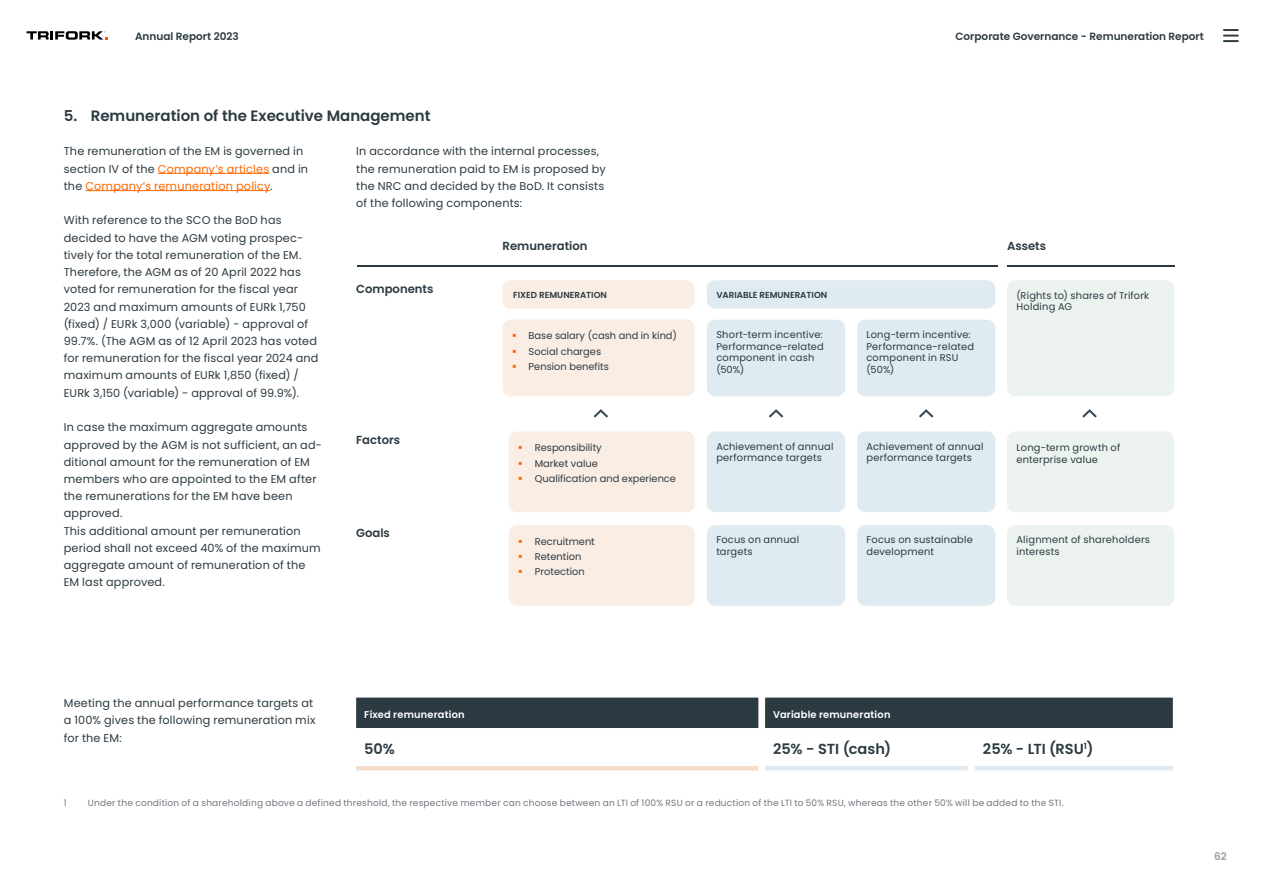
<style>
.page{position:relative;width:1263px;height:893px;background:#fff}
.page>*{position:absolute;margin:0;border:0;box-sizing:border-box;transform-origin:0 0}
.t1{font:600 15px "Poppins";color:#2c3a42}
.t2{font:600 14.55px "Poppins";color:#2c3a42}
.t3{font:600 11.7px "Poppins";color:#2c3a42}
.t4{font:11.25px/17.2px "Poppins";letter-spacing:.015em;color:#2c3a42}
.t5{font:600 10.5px "Poppins";color:#2c3a42}
.t6{font:600 10.5px "Poppins";color:#9d9ea4}
.t7{font:9.75px/11.7px "Poppins";letter-spacing:.015em;color:#2c3a42}
.t8{font:600 9.75px "Poppins";letter-spacing:.02em;color:#fff}
.t9{font:9px "Poppins";letter-spacing:.025em;color:#72777e}
.t10{font:600 8.7px "Poppins";color:#2c3a42}
.s1{color:#f60}
</style>
<div class="page">
<svg style="left:27px;top:31px;width:81px;height:9px"></svg>
<svg style="left:1223px;top:29px;width:16px;height:13px"></svg>
<hr style="left:158px;top:173px;width:111px;height:1px;background:#f60">
<hr style="left:85px;top:190px;width:185px;height:1px;background:#f60">
<div style="left:356px;top:698px;width:817px;height:30px;background:#2c3a42"></div>
<hr style="left:975px;top:766px;width:198px;height:4px;background:#e0ebf1">
<hr style="left:356px;top:766px;width:402px;height:4px;background:#f5dbc9">
<hr style="left:765px;top:766px;width:203px;height:4px;background:#e0ebf1">
<div style="left:503px;top:319px;width:192px;height:77px;background:#faede4;border-radius:8px"></div>
<div style="left:707px;top:320px;width:138px;height:76px;background:#e0ebf1;border-radius:8px"></div>
<div style="left:857px;top:320px;width:138px;height:76px;background:#e0ebf1;border-radius:8px"></div>
<div style="left:1007px;top:280px;width:167px;height:116px;background:#ecf3ef;border-radius:8px"></div>
<div style="left:1007px;top:431px;width:167px;height:81px;background:#ecf3ef;border-radius:8px"></div>
<div style="left:1007px;top:525px;width:167px;height:81px;background:#ecf3ef;border-radius:8px"></div>
<hr style="left:357px;top:265px;width:640px;height:1px;background:#2c3a42">
<hr style="left:1007px;top:265px;width:167px;height:1px;background:#2c3a42">
<div style="left:509px;top:431px;width:186px;height:81px;background:#faede4;border-radius:8px"></div>
<div style="left:707px;top:431px;width:138px;height:81px;background:#e0ebf1;border-radius:8px"></div>
<div style="left:857px;top:431px;width:138px;height:81px;background:#e0ebf1;border-radius:8px"></div>
<div style="left:509px;top:525px;width:186px;height:81px;background:#faede4;border-radius:8px"></div>
<div style="left:707px;top:525px;width:138px;height:81px;background:#e0ebf1;border-radius:8px"></div>
<div style="left:857px;top:525px;width:138px;height:81px;background:#e0ebf1;border-radius:8px"></div>
<svg style="left:593px;top:409px;width:15px;height:9px"></svg>
<svg style="left:769px;top:409px;width:14px;height:9px"></svg>
<svg style="left:919px;top:409px;width:14px;height:9px"></svg>
<svg style="left:1082px;top:409px;width:15px;height:9px"></svg>
<div style="left:503px;top:280px;width:192px;height:29px;background:#faede4;border-radius:8px"></div>
<div style="left:707px;top:280px;width:288px;height:29px;background:#e0ebf1;border-radius:8px"></div>
<p class="t5" style="left:135px;top:30px;width:105px">Annual Report 2023</p>
<h1 class="t1" style="left:64px;top:107px;width:368px">5. Remuneration of the Executive Management</h1>
<p class="t5" style="left:955px;top:30px;width:250px">Corporate Governance - Remuneration Report</p>
<p class="t4" style="left:64px;top:143px;width:246px">The remuneration of the EM is governed in section IV of the <span class="s1">Company’s articles</span> and in the <span class="s1">Company’s remuneration policy</span>.</p>
<p class="t4" style="left:64px;top:212px;width:256px">With reference to the SCO the BoD has decided to have the AGM voting prospec&shy;tively for the total remuneration of the EM.<br>Therefore, the AGM as of 20 April 2022 has voted for remuneration for the fiscal year 2023 and maximum amounts of EURk 1,750 (fixed) / EURk 3,000 (variable) - approval of 99.7%. (The AGM as of 12 April 2023 has voted for remuneration for the fiscal year 2024 and maximum amounts of EURk 1,850 (fixed) / EURk 3,150 (variable) - approval of 99.9%).</p>
<p class="t4" style="left:64px;top:419px;width:260px">In case the maximum aggregate amounts approved by the AGM is not sufficient, an ad&shy;ditional amount for the remuneration of EM members who are appointed to the EM after the remunerations for the EM have been approved.<br>This additional amount per remuneration period shall not exceed 40% of the maximum aggregate amount of remuneration of the EM last approved.</p>
<p class="t4" style="left:356px;top:143px;width:251px">In accordance with the internal processes, the remuneration paid to EM is proposed by the NRC and decided by the BoD. It consists of the following components:</p>
<p class="t3" style="left:356px;top:282px;width:79px">Components</p>
<p class="t3" style="left:356px;top:433px;width:46px">Factors</p>
<p class="t3" style="left:356px;top:526px;width:35px">Goals</p>
<p class="t3" style="left:503px;top:239px;width:86px">Remuneration</p>
<p class="t10" style="left:513px;top:290px;width:95px">FIXED REMUNERATION</p>
<p class="t10" style="left:716px;top:290px;width:112px">VARIABLE REMUNERATION</p>
<p class="t7" style="left:529px;top:328px;width:150px;line-height:15.3px">Base salary (cash and in kind)<br>Social charges<br>Pension benefits</p>
<p class="t7" style="left:716px;top:329px;width:109px">Short-term incentive:<br>Performance-related component in cash (50%)</p>
<p class="t7" style="left:866px;top:329px;width:109px">Long-term incentive:<br>Performance-related component in RSU (50%)</p>
<p class="t7" style="left:535px;top:440px;width:143px;line-height:15.3px">Responsibility<br>Market value<br>Qualification and experience</p>
<p class="t7" style="left:716px;top:441px;width:119px">Achievement of annual performance targets</p>
<p class="t7" style="left:866px;top:441px;width:119px">Achievement of annual performance targets</p>
<p class="t7" style="left:535px;top:534px;width:62px;line-height:15.3px">Recruitment<br>Retention<br>Protection</p>
<p class="t7" style="left:716px;top:534px;width:84px">Focus on annual targets</p>
<p class="t7" style="left:866px;top:534px;width:108px">Focus on sustainable development</p>
<p class="t3" style="left:1007px;top:239px;width:41px">Assets</p>
<p class="t7" style="left:1016px;top:289px;width:134px">(Rights to) shares of Trifork<br>Holding AG</p>
<p class="t7" style="left:1016px;top:442px;width:105px">Long-term growth of enterprise value</p>
<p class="t7" style="left:1016px;top:534px;width:135px">Alignment of shareholders interests</p>
<p class="t4" style="left:64px;top:695px;width:253px">Meeting the annual performance targets at a 100% gives the following remuneration mix for the EM:</p>
<p class="t8" style="left:364px;top:709px;width:102px">Fixed remuneration</p>
<p class="t8" style="left:773px;top:709px;width:119px">Variable remuneration</p>
<p class="t2" style="left:364px;top:741px;width:32px">50%</p>
<p class="t2" style="left:773px;top:741px;width:120px">25% - STI (cash)</p>
<p class="t2" style="left:983px;top:741px;width:112px">25% - LTI (RSU<sup>1</sup>)</p>
<p class="t9" style="left:64px;top:798px;width:4px">1</p>
<p class="t9" style="left:88px;top:798px;width:977px">Under the condition of a shareholding above a defined threshold, the respective member can choose between an LTI of 100% RSU or a reduction of the LTI to 50% RSU, whereas the other 50% will be added to the STI.</p>
<p class="t6" style="left:1214px;top:850px;width:14px">62</p>
</div>
